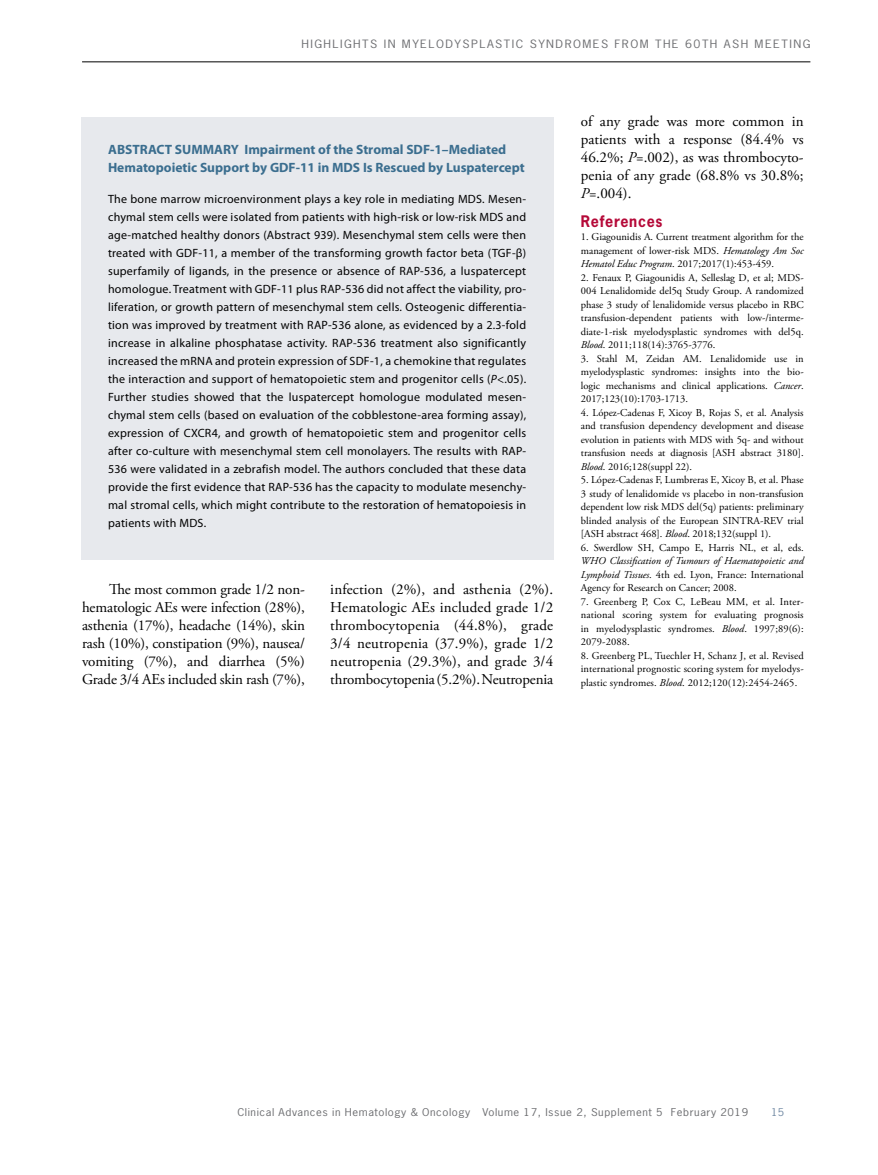
<style>
.page{position:relative;width:878px;height:1175px;background:#fff}
.page>*{position:absolute;margin:0;border:0;box-sizing:border-box;transform-origin:0 0}
.t1{font:15px/18px "Adobe Garamond Pro";letter-spacing:-.01em;color:#000;text-align:justify}
.t2{font:700 15px "News Gothic Std";letter-spacing:.05em;color:#b50938;scale:.95 1}
.t3{font:700 13.5px/18px "Myriad Pro";color:#3b6e8f}
.t4{font:12px/18px "Myriad Pro";letter-spacing:.02em;color:#000;text-align:justify}
.t5{font:10.8px "News Gothic Std";letter-spacing:.12em;color:#6d6e71;scale:1.12 1}
.t6{font:10.5px/13.5px "Adobe Garamond Pro";color:#000;text-align:justify}
.t7{font:10.2px "News Gothic Std";letter-spacing:.05em;color:#6d6e71;scale:1.11 1}
.t8{font:10.2px "News Gothic Std";color:#738ba5;scale:1.11 1}
.s1{font-style:italic}
</style>
<div class="page">
<hr style="left:82px;top:62px;width:728px;height:1px;background:#000">
<div style="left:81px;top:116px;width:472px;height:443px;background:#e7e9ed"></div>
<p class="t5" style="left:301px;top:36px;width:456px">HIGHLIGHTS IN MYELODYSPLASTIC SYNDROMES FROM THE 60TH ASH MEETING</p>
<p class="t3" style="left:108px;top:140px;width:418px">ABSTRACT SUMMARY Impairment of the Stromal SDF-1–Mediated<br>Hematopoietic Support by GDF-11 in MDS Is Rescued by Luspatercept</p>
<p class="t4" style="left:108px;top:190px;width:419px">The bone marrow microenvironment plays a key role in mediating MDS. Mesen&shy;chymal stem cells were isolated from patients with high-risk or low-risk MDS and age-matched healthy donors (Abstract 939). Mesenchymal stem cells were then treated with GDF-11, a member of the transforming growth factor beta (TGF-β) superfamily of ligands, in the presence or absence of RAP-536, a luspatercept homologue. Treatment with GDF-11 plus RAP-536 did not affect the viability, pro&shy;liferation, or growth pattern of mesenchymal stem cells. Osteogenic differentia&shy;tion was improved by treatment with RAP-536 alone, as evidenced by a 2.3-fold increase in alkaline phosphatase activity. RAP-536 treatment also significantly increased the mRNA and protein expression of SDF-1, a chemokine that regulates the interaction and support of hematopoietic stem and progenitor cells (<span class="s1">P</span>&lt;.05).<br>Further studies showed that the luspatercept homologue modulated mesen&shy;chymal stem cells (based on evaluation of the cobblestone-area forming assay), expression of CXCR4, and growth of hematopoietic stem and progenitor cells after co-culture with mesenchymal stem cell monolayers. The results with RAP-536 were validated in a zebrafish model. The authors concluded that these data provide the first evidence that RAP-536 has the capacity to modulate mesenchy&shy;mal stromal cells, which might contribute to the restoration of hematopoiesis in patients with MDS.</p>
<h1 class="t1" style="left:82px;top:581px;width:224px;text-indent:27px">The most common grade 1/2 non&shy;hematologic AEs were infection (28%), asthenia (17%), headache (14%), skin rash (10%), constipation (9%), nausea/ vomiting (7%), and diarrhea (5%)<br>Grade 3/4 AEs included skin rash (7%),</h1>
<h1 class="t1" style="left:330px;top:581px;width:224px">infection (2%), and asthenia (2%).<br>Hematologic AEs included grade 1/2 thrombocytopenia (44.8%), grade 3/4 neutropenia (37.9%), grade 1/2 neutropenia (29.3%), and grade 3/4 thrombocytopenia (5.2%). Neutropenia</h1>
<h1 class="t1" style="left:581px;top:113px;width:224px">of any grade was more common in patients with a response (84.4% vs 46.2%; <span class="s1">P</span>=.002), as was thrombocyto&shy;penia of any grade (68.8% vs 30.8%; <span class="s1">P</span>=.004).</h1>
<h1 class="t2" style="left:580px;top:211px;width:87px">References</h1>
<p class="t6" style="left:580px;top:230px;width:224px">1. Giagounidis A. Current treatment algorithm for the management of lower-risk MDS. <span class="s1">Hematology Am Soc Hematol Educ Program</span>. 2017;2017(1):453-459.</p>
<p class="t6" style="left:580px;top:271px;width:224px">2. Fenaux P, Giagounidis A, Selleslag D, et al; MDS-004 Lenalidomide del5q Study Group. A randomized phase 3 study of lenalidomide versus placebo in RBC transfusion-dependent patients with low-/interme&shy;diate-1-risk myelodysplastic syndromes with del5q.<br><span class="s1">Blood</span>. 2011;118(14):3765-3776.</p>
<p class="t6" style="left:580px;top:352px;width:224px">3. Stahl M, Zeidan AM. Lenalidomide use in myelodysplastic syndromes: insights into the bio&shy;logic mechanisms and clinical applications. <span class="s1">Cancer</span>.<br>2017;123(10):1703-1713.</p>
<p class="t6" style="left:580px;top:406px;width:224px">4. López-Cadenas F, Xicoy B, Rojas S, et al. Analysis and transfusion dependency development and disease evolution in patients with MDS with 5q- and without transfusion needs at diagnosis [ASH abstract 3180].<br><span class="s1">Blood</span>. 2016;128(suppl 22).</p>
<p class="t6" style="left:580px;top:473px;width:224px">5. López-Cadenas F, Lumbreras E, Xicoy B, et al. Phase 3 study of lenalidomide vs placebo in non-transfusion dependent low risk MDS del(5q) patients: preliminary blinded analysis of the European SINTRA-REV trial [ASH abstract 468]. <span class="s1">Blood</span>. 2018;132(suppl 1).</p>
<p class="t6" style="left:580px;top:541px;width:224px">6. Swerdlow SH, Campo E, Harris NL, et al, eds.</p>
<p class="t6" style="left:580px;top:554px;width:224px"><span class="s1">WHO Classification of Tumours of Haematopoietic and Lymphoid Tissues</span>. 4th ed. Lyon, France: International Agency for Research on Cancer; 2008.</p>
<p class="t6" style="left:580px;top:595px;width:224px">7. Greenberg P, Cox C, LeBeau MM, et al. Inter&shy;national scoring system for evaluating prognosis in myelodysplastic syndromes. <span class="s1">Blood</span>. 1997;89(6):<br>2079-2088.</p>
<p class="t6" style="left:580px;top:649px;width:224px">8. Greenberg PL, Tuechler H, Schanz J, et al. Revised international prognostic scoring system for myelodys&shy;plastic syndromes. <span class="s1">Blood</span>. 2012;120(12):2454-2465.</p>
<p class="t7" style="left:237px;top:1105px;width:461px">Clinical Advances in Hematology &amp; Oncology Volume 17, Issue 2, Supplement 5 February 2019</p>
<p class="t8" style="left:771px;top:1105px;width:13px">15</p>
</div>
